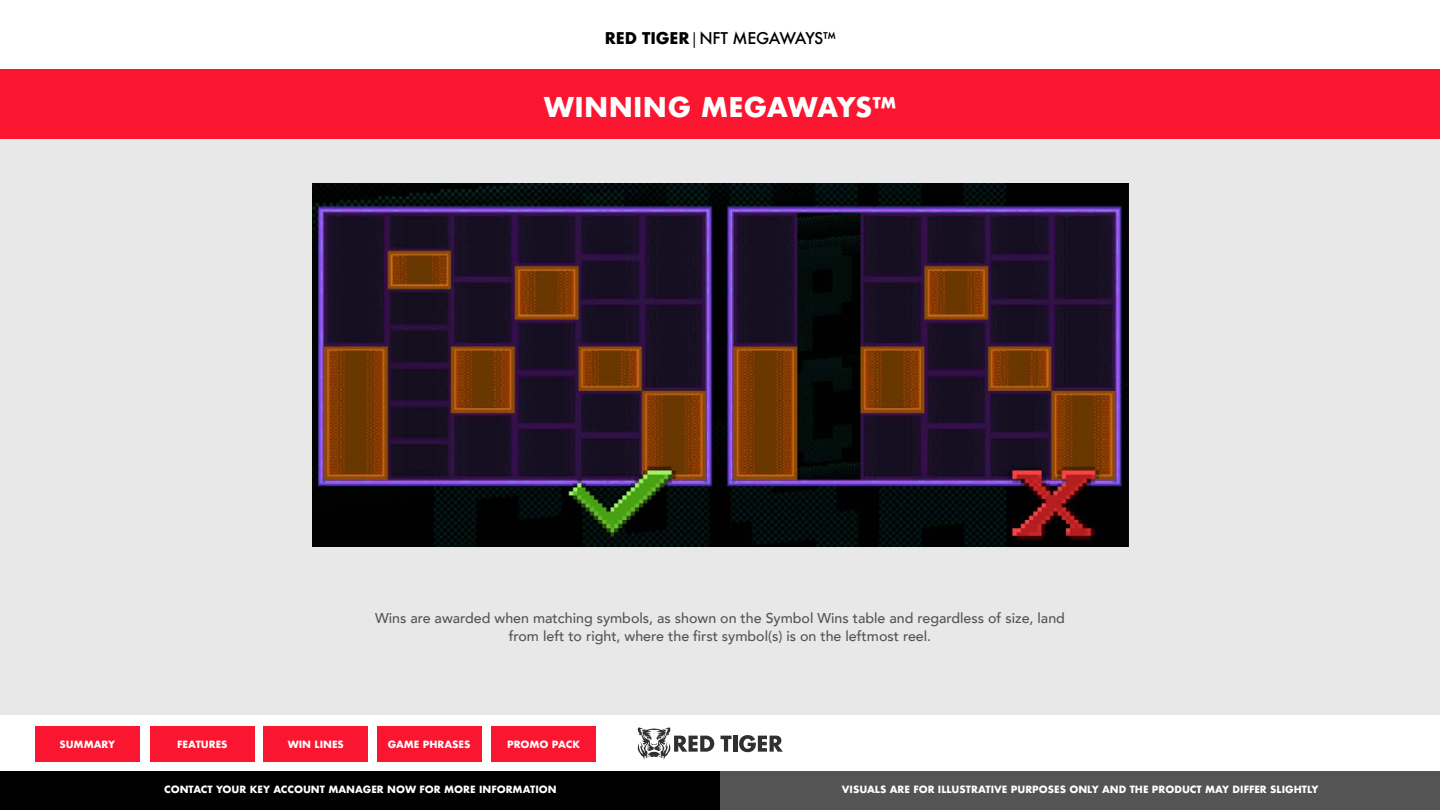
<style>
.page{position:relative;width:1440px;height:810px;background:#fff}
.page>*{position:absolute;margin:0;border:0;box-sizing:border-box;transform-origin:0 0}
.t1{font:700 26.55px "Futura";letter-spacing:.01em;color:#fff}
.t2{font:500 15.75px "Futura";letter-spacing:-.035em;color:#000}
.t3{font:500 14.25px/17.1px "Avenir";color:#545454;text-align:center}
.t4{font:700 9.75px "Futura";color:#fff}
.s1{font-weight:700}
.s2{font-family:"Myriad Pro";font-weight:400}
</style>
<div class="page">
<svg style="left:638px;top:727px;width:76px;height:33px"></svg>
<svg style="left:721px;top:736px;width:11px;height:16px"></svg>
<hr style="left:733px;top:736px;width:4px;height:16px;background:#303030">
<svg style="left:739px;top:735px;width:44px;height:17px"></svg>
<div style="left:0;top:70px;width:1440px;height:644px;background:#e8e8e8"></div>
<div style="left:0;top:69px;width:1440px;height:69px;background:#fa1631"></div>
<div style="left:0;top:771px;width:720px;height:39px;background:#000"></div>
<div style="left:720px;top:771px;width:720px;height:39px;background:#545454"></div>
<img style="left:313px;top:183px;width:815px;height:364px">
<div style="left:35px;top:726px;width:105px;height:35px;background:#fa1631"></div>
<div style="left:150px;top:726px;width:105px;height:35px;background:#fa1631"></div>
<div style="left:263px;top:726px;width:105px;height:35px;background:#fa1631"></div>
<div style="left:377px;top:726px;width:105px;height:35px;background:#fa1631"></div>
<div style="left:491px;top:726px;width:105px;height:35px;background:#fa1631"></div>
<h2 class="t2" style="left:605px;top:27px;width:232px"><span class="s1">RED TIGER</span> <span class="s2">|</span> NFT MEGAWAYS™</h2>
<h1 class="t1" style="left:544px;top:88px;width:354px">WINNING MEGAWAYS™</h1>
<h3 class="t3" style="left:375px;top:609px;width:691px">Wins are awarded when matching symbols, as shown on the Symbol Wins table and regardless of size, land from left to right, where the first symbol(s) is on the leftmost reel.</h3>
<p class="t4" style="left:59px;top:737px;width:57px">SUMMARY</p>
<p class="t4" style="left:177px;top:737px;width:52px">FEATURES</p>
<p class="t4" style="left:288px;top:737px;width:58px">WIN LINES</p>
<p class="t4" style="left:388px;top:737px;width:84px">GAME PHRASES</p>
<p class="t4" style="left:507px;top:737px;width:75px">PROMO PACK</p>
<p class="t4" style="left:164px;top:783px;width:394px">CONTACT YOUR KEY ACCOUNT MANAGER NOW FOR MORE INFORMATION</p>
<p class="t4" style="left:842px;top:783px;width:478px">VISUALS ARE FOR ILLUSTRATIVE PURPOSES ONLY AND THE PRODUCT MAY DIFFER SLIGHTLY</p>
</div>
